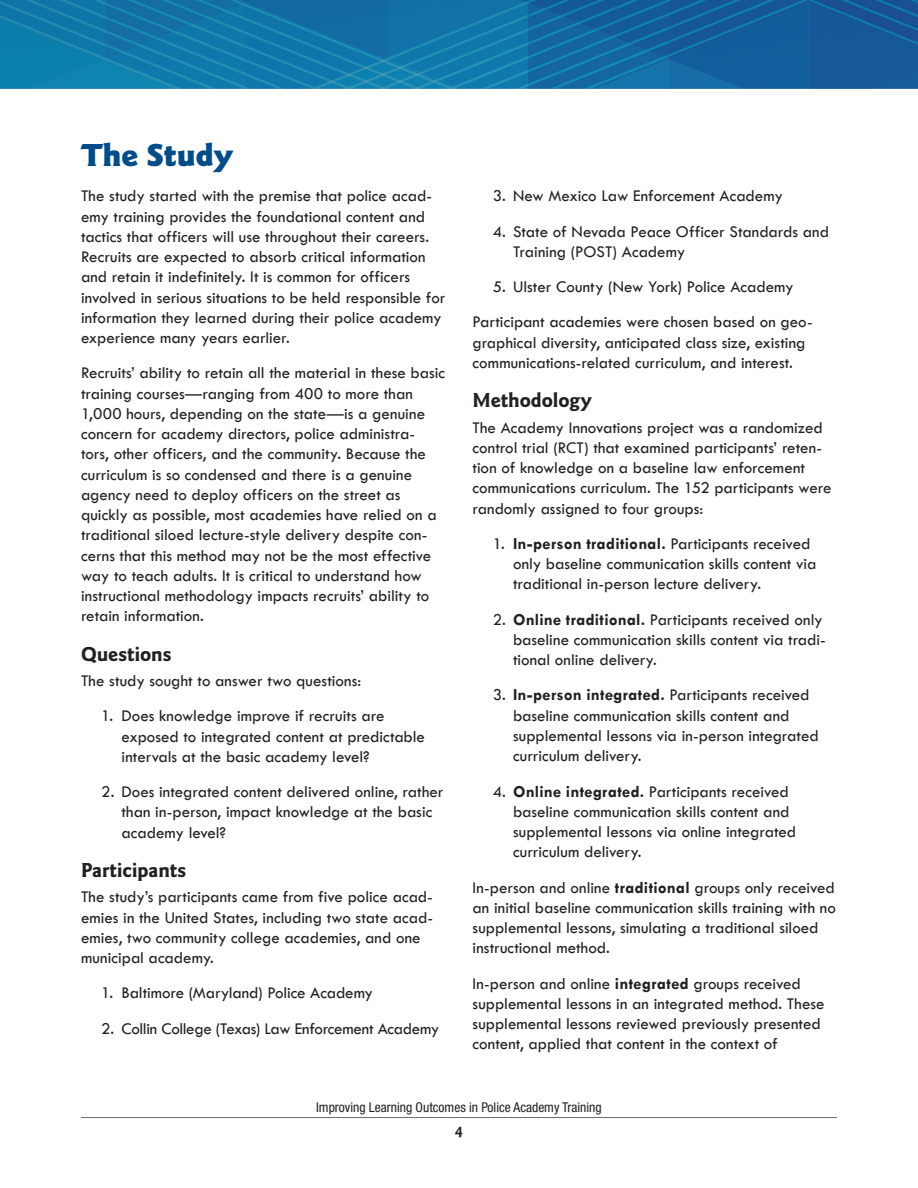
<style>
.page{position:relative;width:918px;height:1188px;background:#fff}
.page>*{position:absolute;margin:0;border:0;box-sizing:border-box;transform-origin:0 0}
.t1{font:900 33px "Goudy Sans Std";color:#014d8a}
.t2{font:700 21px "Goudy Sans Std";letter-spacing:-.005em;color:#231f20}
.t3{font:16.95px/20.2px "Tw Cen";color:#231f20}
.t4{font:16.95px "Tw Cen";letter-spacing:-.02em;color:#231f20}
.t5{font:700 15px "Goudy Sans Std";color:#231f20}
.t6{font:condensed 13.5px "Helvetica Neue LT Std";color:#231f20}
.s1{font-weight:700}
</style>
<div class="page">
<hr style="left:81px;top:1117px;width:756px;height:1px;background:#6c6d70">
<svg style="left:0;top:0;width:918px;height:89px;background:#136fa4"></svg>
<h2 class="t1" style="left:81px;top:136px;width:153px">The Study</h2>
<p class="t3" style="left:81px;top:186px;width:366px">The study started with the premise that police acad&shy;emy training provides the foundational content and tactics that officers will use throughout their careers.<br>Recruits are expected to absorb critical information and retain it indefinitely. It is common for officers involved in serious situations to be held responsible for information they learned during their police academy experience many years earlier.</p>
<p class="t3" style="left:81px;top:363px;width:366px">Recruits’ ability to retain all the material in these basic training courses—ranging from 400 to more than 1,000 hours, depending on the state—is a genuine concern for academy directors, police administra&shy;tors, other officers, and the community. Because the curriculum is so condensed and there is a genuine agency need to deploy officers on the street as quickly as possible, most academies have relied on a traditional siloed lecture-style delivery despite con&shy;cerns that this method may not be the most effective way to teach adults. It is critical to understand how instructional methodology impacts recruits’ ability to retain information.</p>
<h3 class="t2" style="left:81px;top:641px;width:92px">Questions</h3>
<p class="t3" style="left:81px;top:671px;width:282px">The study sought to answer two questions:</p>
<p class="t3" style="left:122px;top:706px;width:305px;text-indent:-20px">1. Does knowledge improve if recruits are exposed to integrated content at predictable intervals at the basic academy level?</p>
<p class="t3" style="left:122px;top:782px;width:324px;text-indent:-20px">2. Does integrated content delivered online, rather than in-person, impact knowledge at the basic academy level?</p>
<h3 class="t2" style="left:81px;top:858px;width:107px">Participants</h3>
<p class="t3" style="left:81px;top:887px;width:354px">The study’s participants came from five police acad&shy;emies in the United States, including two state acad&shy;emies, two community college academies, and one municipal academy.</p>
<p class="t3" style="left:101px;top:983px;width:273px">1. Baltimore (Maryland) Police Academy</p>
<p class="t4" style="left:101px;top:1018px;width:339px">2. Collin College (Texas) Law Enforcement Academy</p>
<p class="t3" style="left:493px;top:186px;width:292px">3. New Mexico Law Enforcement Academy</p>
<p class="t3" style="left:513px;top:221px;width:318px;text-indent:-20px">4. State of Nevada Peace Officer Standards and<br>Training (POST) Academy</p>
<p class="t3" style="left:493px;top:277px;width:302px">5. Ulster County (New York) Police Academy</p>
<p class="t3" style="left:473px;top:312px;width:342px">Participant academies were chosen based on geo&shy;graphical diversity, anticipated class size, existing communications-related curriculum, and interest.</p>
<h3 class="t2" style="left:472px;top:388px;width:121px">Methodology</h3>
<p class="t3" style="left:472px;top:417px;width:361px">The Academy Innovations project was a randomized control trial (RCT) that examined participants’ reten&shy;tion of knowledge on a baseline law enforcement communications curriculum. The 152 participants were randomly assigned to four groups:</p>
<p class="t3" style="left:513px;top:533px;width:305px;text-indent:-20px">1. <span class="s1">In-person traditional.</span> Participants received only baseline communication skills content via traditional in-person lecture delivery.</p>
<p class="t3" style="left:513px;top:609px;width:314px;text-indent:-20px">2. <span class="s1">Online traditional.</span> Participants received only baseline communication skills content via tradi&shy;tional online delivery.</p>
<p class="t3" style="left:513px;top:685px;width:307px;text-indent:-20px">3. <span class="s1">In-person integrated.</span> Participants received baseline communication skills content and supplemental lessons via in-person integrated curriculum delivery.</p>
<p class="t3" style="left:513px;top:781px;width:285px;text-indent:-20px">4. <span class="s1">Online integrated.</span> Participants received baseline communication skills content and supplemental lessons via online integrated curriculum delivery.</p>
<p class="t3" style="left:473px;top:877px;width:365px">In-person and online <span class="s1">traditional</span> groups only received an initial baseline communication skills training with no supplemental lessons, simulating a traditional siloed instructional method.</p>
<p class="t3" style="left:473px;top:973px;width:354px">In-person and online <span class="s1">integrated</span> groups received supplemental lessons in an integrated method. These supplemental lessons reviewed previously presented content, applied that content in the context of</p>
<p class="t6" style="left:316px;top:1099px;width:287px">Improving Learning Outcomes in Police Academy Training</p>
<p class="t5" style="left:455px;top:1123px;width:9px">4</p>
</div>
